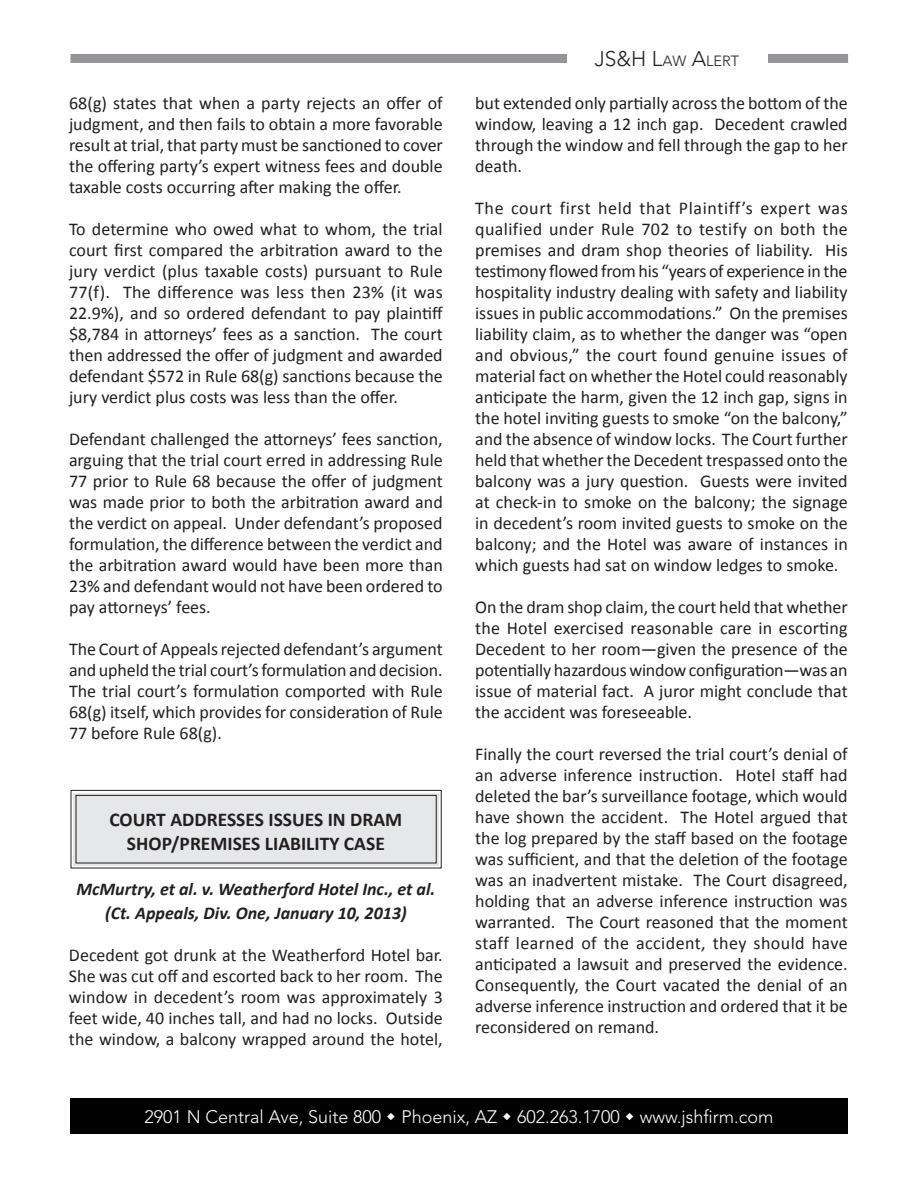
<style>
.page{position:relative;width:918px;height:1188px;background:#fff}
.page>*{position:absolute;margin:0;border:0;box-sizing:border-box;transform-origin:0 0}
.t1{font:300 21px "Avenir LT Std";color:#231f20}
.t2{font:700 19.5px/24px "Calibri";color:#231f20;text-align:center}
.t3{font:18px/21px "Calibri";color:#231f20;text-align:justify}
.t4{font:italic 700 18px/24px "Calibri";color:#231f20;text-align:center}
.t5{font:300 18px "Avenir LT Std";color:#fff}
.s1{font-size:14.7px}
.s2{font-style:inherit}
</style>
<div class="page">
<div style="left:70px;top:54px;width:778px;height:9px;background:#939598"></div>
<div style="left:567px;top:46px;width:200px;height:25px;background:#fff"></div>
<div style="left:70px;top:1099px;width:778px;height:35px;background:#000"></div>
<svg style="left:70px;top:789px;width:372px;height:80px;background:#e1e2e3"></svg>
<div style="left:75px;top:795px;width:362px;height:69px;border:1px solid #231f20"></div>
<p class="t3" style="left:69px;top:91px;width:375px">68(g) states that when a party rejects an offer of judgment, and then fails to obtain a more favorable result at trial, that party must be sanctioned to cover the offering party’s expert witness fees and double taxable costs occurring after making the offer.</p>
<p class="t3" style="left:69px;top:217px;width:375px">To determine who owed what to whom, the trial court first compared the arbitration award to the jury verdict (plus taxable costs) pursuant to Rule 77(f). The difference was less then 23% (it was 22.9%), and so ordered defendant to pay plaintiff $8,784 in attorneys’ fees as a sanction. The court then addressed the offer of judgment and awarded defendant $572 in Rule 68(g) sanctions because the jury verdict plus costs was less than the offer.</p>
<p class="t3" style="left:69px;top:427px;width:375px">Defendant challenged the attorneys’ fees sanction, arguing that the trial court erred in addressing Rule 77 prior to Rule 68 because the offer of judgment was made prior to both the arbitration award and the verdict on appeal. Under defendant’s proposed formulation, the difference between the verdict and the arbitration award would have been more than 23% and defendant would not have been ordered to pay attorneys’ fees.</p>
<p class="t3" style="left:69px;top:637px;width:375px">The Court of Appeals rejected defendant’s argument and upheld the trial court’s formulation and decision.<br>The trial court’s formulation comported with Rule 68(g) itself, which provides for consideration of Rule 77 before Rule 68(g).</p>
<p class="t2" style="left:109px;top:806px;width:294px">COURT ADDRESSES ISSUES IN DRAM<br>SHOP/PREMISES LIABILITY CASE</p>
<p class="t4" style="left:76px;top:876px;width:360px">McMurtry, et al. v. Weatherford Hotel Inc., et al. (Ct. Appeals, Div. One, January 10, 2013)</p>
<p class="t3" style="left:69px;top:943px;width:375px">Decedent got drunk at the Weatherford Hotel bar.<br>She was cut off and escorted back to her room. The window in decedent’s room was approximately 3 feet wide, 40 inches tall, and had no locks. Outside the window, a balcony wrapped around the hotel,</p>
<p class="t1" style="left:595px;top:47px;width:146px">JS&amp;H L<span class="s1">AW</span> A<span class="s1">LERT</span></p>
<p class="t3" style="left:475px;top:91px;width:374px">but extended only partially across the bottom of the window, leaving a 12 inch gap. Decedent crawled through the window and fell through the gap to her death.</p>
<p class="t3" style="left:475px;top:196px;width:374px">The court first held that Plaintiff’s expert was qualified under Rule 702 to testify on both the premises and dram shop theories of liability. His testimony flowed from his “years of experience in the hospitality industry dealing with safety and liability issues in public accommodations.” On the premises liability claim, as to whether the danger was “open and obvious,” the court found genuine issues of material fact on whether the Hotel could reasonably anticipate the harm, given the 12 inch gap, signs in the hotel inviting guests to smoke “on the balcony,” and the absence of window locks. The Court further held that whether the Decedent trespassed onto the balcony was a jury question. Guests were invited at check-in to smoke on the balcony; the signage in decedent’s room invited guests to smoke on the balcony; and the Hotel was aware of instances in which guests had sat on window ledges to smoke.</p>
<p class="t3" style="left:475px;top:595px;width:374px">On the dram shop claim, the court held that whether the Hotel exercised reasonable care in escorting Decedent to her room—given the presence of the potentially hazardous window configuration—was an issue of material fact. A juror might conclude that the accident was foreseeable.</p>
<p class="t3" style="left:475px;top:742px;width:374px">Finally the court reversed the trial court’s denial of an adverse inference instruction. Hotel staff had deleted the bar’s surveillance footage, which would have shown the accident. The Hotel argued that the log prepared by the staff based on the footage was sufficient, and that the deletion of the footage was an inadvertent mistake. The Court disagreed, holding that an adverse inference instruction was warranted. The Court reasoned that the moment staff learned of the accident, they should have anticipated a lawsuit and preserved the evidence.<br>Consequently, the Court vacated the denial of an adverse inference instruction and ordered that it be reconsidered on remand.</p>
<p class="t5" style="left:145px;top:1106px;width:630px">2901 N Central Ave<span class="s2">,</span> Suite 800 Phoenix, AZ 602.263.1700 www.jshfirm.com</p>
</div>
